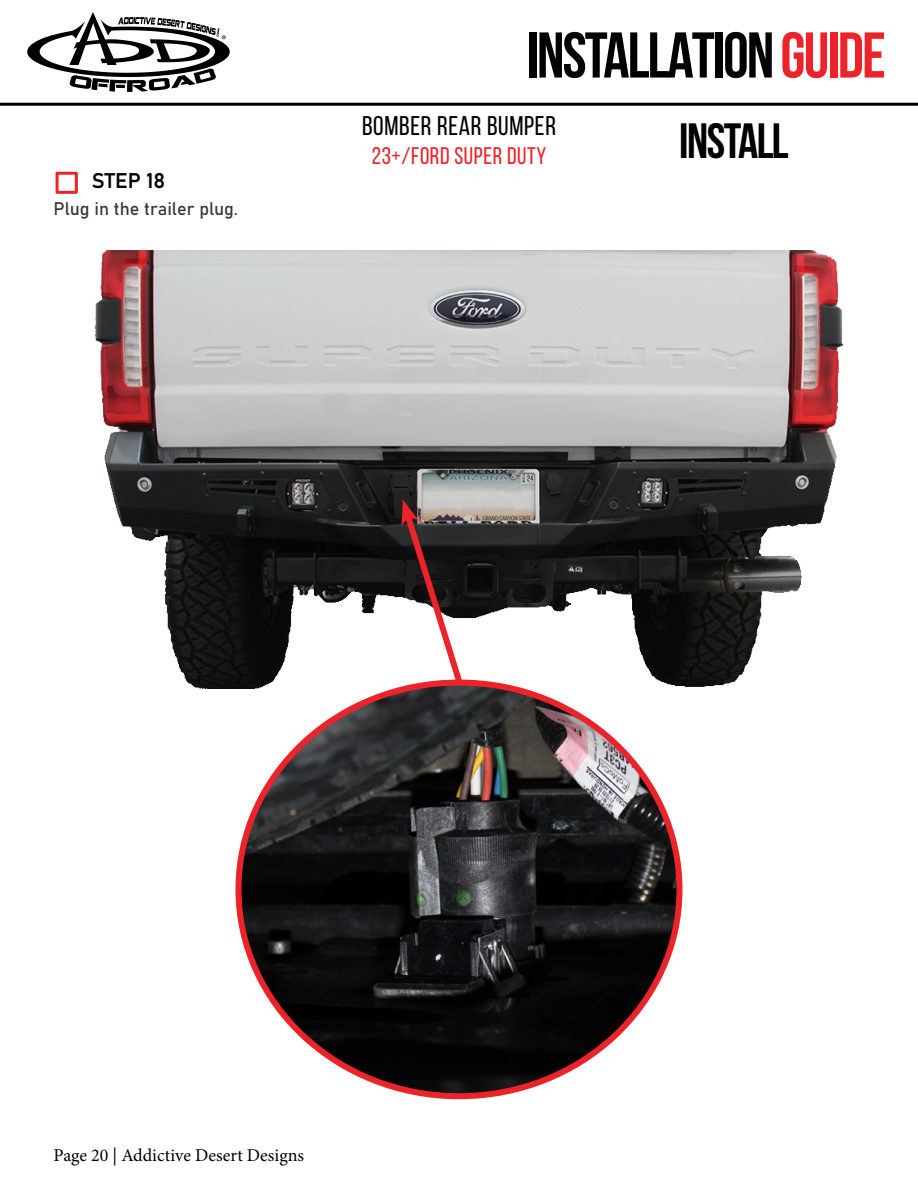
<style>
.page{position:relative;width:918px;height:1188px;background:#fff}
.page>*{position:absolute;margin:0;border:0;box-sizing:border-box;transform-origin:0 0}
.t1{font:700 64.5px "Bebas Neue";letter-spacing:-.03em;color:#000101}
.t2{font:700 49.5px "Bebas Neue";letter-spacing:-.03em;color:#000101}
.t3{font:27px "Bebas Neue";letter-spacing:.025em;color:#000}
.t4{font:24px "Bebas Neue";letter-spacing:.025em;color:#ec2329}
.t5{font:21px "Bahnschrift";color:#000}
.t6{font:18px "Minion Pro";color:#000}
.t7{font:18px "Bahnschrift";color:#383838}
.s1{color:#ec2329}
</style>
<div class="page">
<hr style="left:0;top:103px;width:918px;height:3px;background:#000">
<svg style="left:27px;top:12px;width:203px;height:80px"></svg>
<div style="left:56px;top:172px;width:22px;height:22px;border:3px solid #ec2329"></div>
<img style="left:94px;top:250px;width:749px;height:438px">
<svg style="left:400px;top:500px;width:66px;height:183px"></svg>
<img style="left:238px;top:683px;width:442px;height:413px">
<p class="t5" style="left:92px;top:165px;width:75px">STEP 18</p>
<p class="t7" style="left:54px;top:195px;width:186px">Plug in the trailer plug.</p>
<h1 class="t1" style="left:527px;top:20px;width:361px">INSTALLATION<span class="s1">guide</span></h1>
<h3 class="t3" style="left:362px;top:111px;width:195px">BOMBER REAR BUMPER</h3>
<h3 class="t4" style="left:372px;top:143px;width:176px">23+/FORD SUPER DUTY</h3>
<h2 class="t2" style="left:679px;top:114px;width:111px">INSTALL</h2>
<p class="t6" style="left:54px;top:1143px;width:252px">Page 20 | Addictive Desert Designs</p>
</div>
